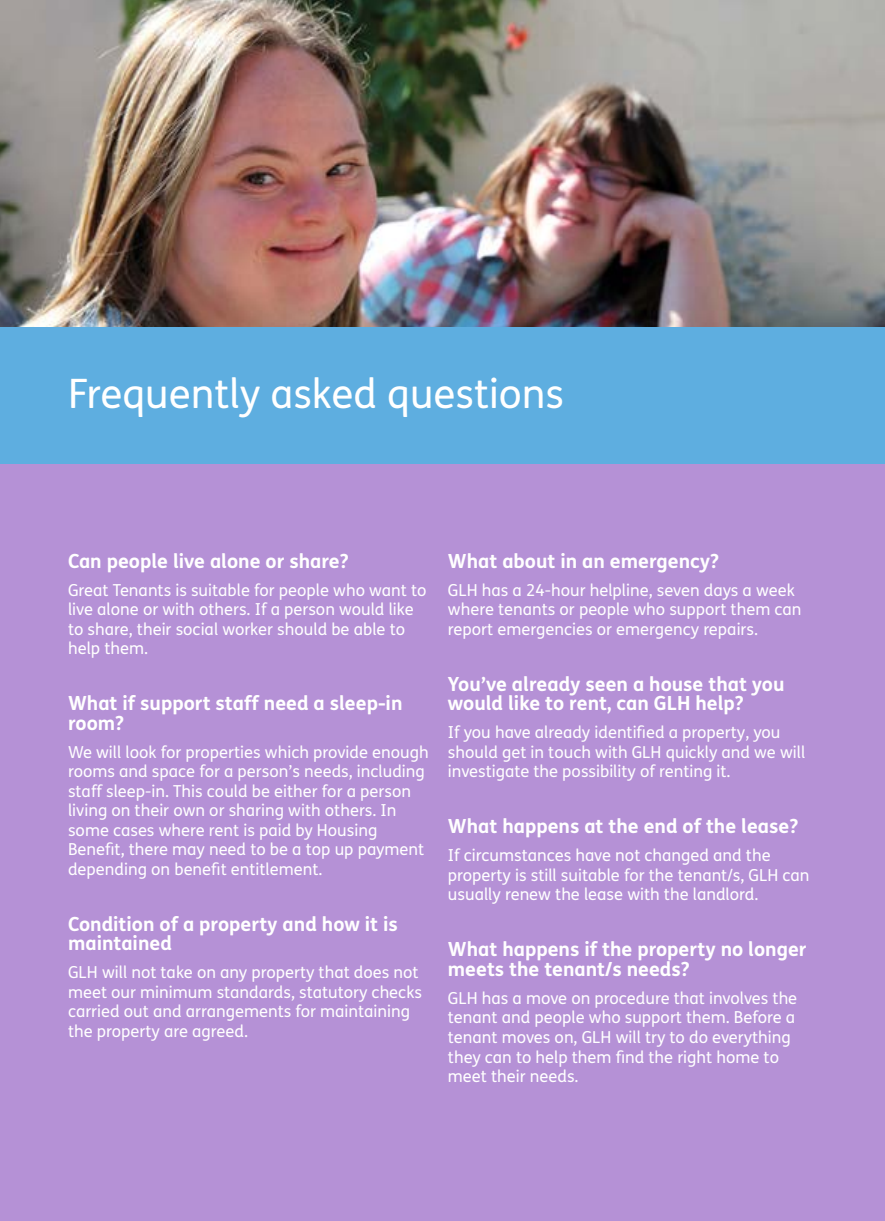
<style>
.page{position:relative;width:885px;height:1221px;background:#fff}
.page>*{position:absolute;margin:0;border:0;box-sizing:border-box;transform-origin:0 0}
.t1{font:40.5px "FS Mencap";color:#fff}
.t2{font:700 19.5px/19.5px "FS Mencap";color:#fff}
.t3{font:16.5px/19.5px "FS Mencap";color:#fff}
</style>
<div class="page">
<div style="left:0;top:463px;width:884px;height:757px;background:#b591d6"></div>
<img style="left:0;top:0;width:884px;height:327px">
<div style="left:0;top:327px;width:884px;height:136px;background:#5eaee0"></div>
<h1 class="t1" style="left:68px;top:370px;width:497px">Frequently asked questions</h1>
<p class="t2" style="left:68px;top:551px;width:282px">Can people live alone or share?</p>
<p class="t3" style="left:68px;top:580px;width:360px">Great Tenants is suitable for people who want to live alone or with others. If a person would like to share, their social worker should be able to help them.</p>
<p class="t2" style="left:68px;top:693px;width:336px">What if support staff need a sleep-in room?</p>
<p class="t3" style="left:68px;top:742px;width:362px">We will look for properties which provide enough rooms and space for a person’s needs, including staff sleep-in. This could be either for a person living on their own or sharing with others. In some cases where rent is paid by Housing Benefit, there may need to be a top up payment depending on benefit entitlement.</p>
<p class="t2" style="left:68px;top:914px;width:331px">Condition of a property and how it is maintained</p>
<p class="t3" style="left:68px;top:963px;width:355px">GLH will not take on any property that does not meet our minimum standards, statutory checks carried out and arrangements for maintaining the property are agreed.</p>
<p class="t2" style="left:448px;top:551px;width:273px">What about in an emergency?</p>
<p class="t3" style="left:448px;top:580px;width:355px">GLH has a 24-hour helpline, seven days a week where tenants or people who support them can report emergencies or emergency repairs.</p>
<p class="t2" style="left:448px;top:674px;width:338px">You’ve already seen a house that you would like to rent, can GLH help?</p>
<p class="t3" style="left:448px;top:723px;width:359px">If you have already identified a property, you should get in touch with GLH quickly and we will investigate the possibility of renting it.</p>
<p class="t2" style="left:448px;top:816px;width:352px">What happens at the end of the lease?</p>
<p class="t3" style="left:448px;top:846px;width:363px">If circumstances have not changed and the property is still suitable for the tenant/s, GLH can usually renew the lease with the landlord.</p>
<p class="t2" style="left:448px;top:939px;width:360px">What happens if the property no longer meets the tenant/s needs?</p>
<p class="t3" style="left:448px;top:988px;width:351px">GLH has a move on procedure that involves the tenant and people who support them. Before a tenant moves on, GLH will try to do everything they can to help them find the right home to meet their needs.</p>
</div>
